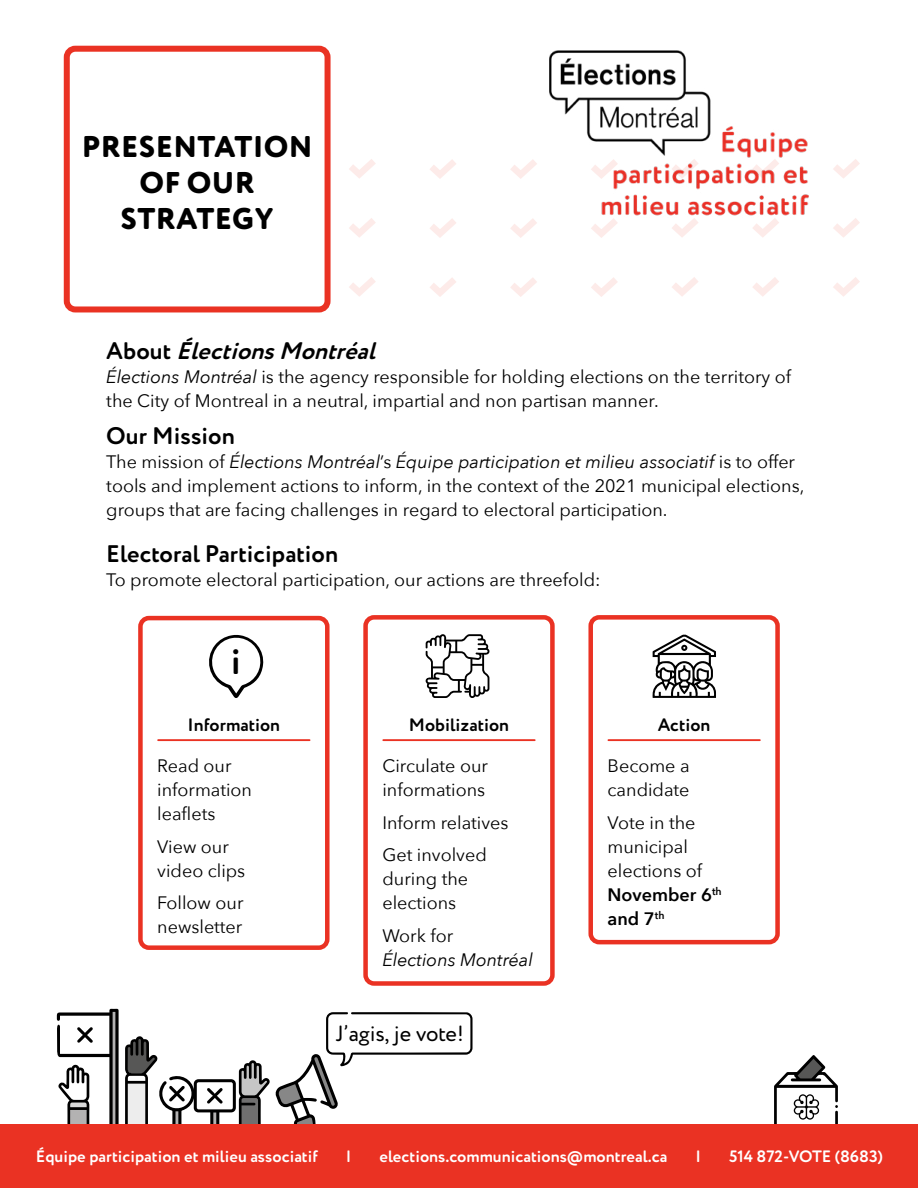
<style>
.page{position:relative;width:918px;height:1188px;background:#fff}
.page>*{position:absolute;margin:0;border:0;box-sizing:border-box;transform-origin:0 0}
.t1{font:700 36.6px "Circe Rounded";color:#000}
.t2{font:800 30px/36px "Circe Rounded";letter-spacing:.01em;color:#000;text-align:center}
.t3{font:700 24px "Circe Rounded";color:#000}
.t4{font:italic 700 24px "Circe Rounded";color:#000}
.t5{font:22.05px "Circe Rounded";color:#000}
.t6{font:18px/24px "Avenir Next";color:#000}
.t7{font:700 18px "Circe Rounded";color:#000}
.t8{font:italic 18px "Avenir Next";color:#000}
.t9{font:700 16.5px "Circe Rounded";color:#fff}
.s1{font-style:normal}
.s2{font-style:italic}
.s3{font-weight:600}
</style>
<div class="page">
<svg style="left:774px;top:1055px;width:64px;height:69px"></svg>
<svg style="left:56px;top:1009px;width:417px;height:115px"></svg>
<div style="left:64px;top:46px;width:267px;height:266px;border:6px solid #ea3223;border-radius:9px"></div>
<div style="left:0;top:1124px;width:918px;height:64px;background:#ea3223"></div>
<svg style="left:430px;top:159px;width:26px;height:20px"></svg>
<svg style="left:430px;top:218px;width:26px;height:20px"></svg>
<svg style="left:430px;top:278px;width:26px;height:19px"></svg>
<svg style="left:510px;top:159px;width:27px;height:20px"></svg>
<svg style="left:510px;top:218px;width:27px;height:20px"></svg>
<svg style="left:510px;top:278px;width:27px;height:19px"></svg>
<svg style="left:591px;top:220px;width:27px;height:18px"></svg>
<svg style="left:591px;top:277px;width:27px;height:20px"></svg>
<svg style="left:672px;top:220px;width:26px;height:17px"></svg>
<svg style="left:672px;top:277px;width:26px;height:19px"></svg>
<svg style="left:753px;top:220px;width:26px;height:17px"></svg>
<svg style="left:753px;top:277px;width:26px;height:20px"></svg>
<svg style="left:834px;top:159px;width:26px;height:19px"></svg>
<svg style="left:833px;top:218px;width:27px;height:20px"></svg>
<svg style="left:833px;top:277px;width:27px;height:20px"></svg>
<img style="left:549px;top:50px;width:285px;height:170px">
<svg style="left:349px;top:159px;width:27px;height:19px"></svg>
<svg style="left:349px;top:218px;width:27px;height:20px"></svg>
<svg style="left:349px;top:277px;width:27px;height:20px"></svg>
<svg style="left:426px;top:634px;width:63px;height:64px"></svg>
<svg style="left:209px;top:635px;width:55px;height:63px"></svg>
<svg style="left:652px;top:634px;width:64px;height:64px"></svg>
<svg style="left:157px;top:739px;width:154px;height:3px"></svg>
<svg style="left:382px;top:739px;width:154px;height:3px"></svg>
<svg style="left:607px;top:739px;width:154px;height:3px"></svg>
<div style="left:138px;top:616px;width:192px;height:334px;border:4px solid #ea3223;border-radius:9px"></div>
<div style="left:363px;top:615px;width:192px;height:371px;border:4px solid #ea3223;border-radius:9px"></div>
<div style="left:588px;top:615px;width:192px;height:329px;border:4px solid #ea3223;border-radius:9px"></div>
<h2 class="t2" style="left:82px;top:129px;width:232px">PRESENTATION<br>OF OUR<br>STRATEGY</h2>
<h3 class="t4" style="left:106px;top:336px;width:278px"><span class="s1">A b o u t</span> ÉlectionsMontréal</h3>
<p class="t6" style="left:106px;top:364px;width:686px"><span class="s2">Élections Montréal</span> is the agency responsible for holding elections on the territory of the City of Montreal in a neutral, impartial and non partisan manner.</p>
<h3 class="t3" style="left:106px;top:421px;width:130px">Our Mission</h3>
<p class="t6" style="left:106px;top:449px;width:700px">The mission of <span class="s2">Élections Montréal</span>’s <span class="s2">Équipe participation et milieu associatif</span> is to offer tools and implement actions to inform, in the context of the 2021 municipal elections, groups that are facing challenges in regard to electoral participation.</p>
<h3 class="t3" style="left:106px;top:539px;width:233px">Electoral Participation</h3>
<p class="t6" style="left:106px;top:567px;width:496px">To promote electoral participation, our actions are threefold:</p>
<h1 class="t1" style="left:231px;top:640px;width:12px">i</h1>
<p class="t7" style="left:188px;top:714px;width:94px">Information</p>
<p class="t6" style="left:157px;top:753px;width:96px">Read our information leaflets</p>
<p class="t6" style="left:157px;top:834px;width:90px">View our video clips</p>
<p class="t6" style="left:157px;top:890px;width:88px">Follow our newsletter</p>
<p class="t7" style="left:409px;top:714px;width:102px">Mobilization</p>
<p class="t6" style="left:382px;top:753px;width:107px">Circulate our informations</p>
<p class="t6" style="left:382px;top:805px;width:128px;line-height:32.5px">Inform relatives<br>Get involved</p>
<p class="t6" style="left:382px;top:866px;width:87px">during the elections</p>
<p class="t6" style="left:382px;top:923px;width:72px">Work for</p>
<p class="t8" style="left:382px;top:944px;width:152px">Élections Montréal</p>
<p class="t5" style="left:336px;top:1020px;width:130px">J’agis, je vote!</p>
<p class="t7" style="left:658px;top:714px;width:54px">Action</p>
<p class="t6" style="left:608px;top:753px;width:84px">Become a candidate</p>
<p class="t6" style="left:608px;top:810px;width:116px">Vote in the municipal elections of<br><span class="s3">November 6</span><sup>th </sup><span class="s3">and 7</span><sup>th</sup></p>
<p class="t9" style="left:36px;top:1147px;width:283px">Équipe participation et milieu associatif</p>
<p class="t9" style="left:346px;top:1147px;width:7px">|</p>
<p class="t9" style="left:379px;top:1147px;width:290px">elections.communications@montreal.ca</p>
<p class="t9" style="left:695px;top:1147px;width:7px">|</p>
<p class="t9" style="left:729px;top:1147px;width:156px">514 872-VOTE (8683)</p>
</div>
